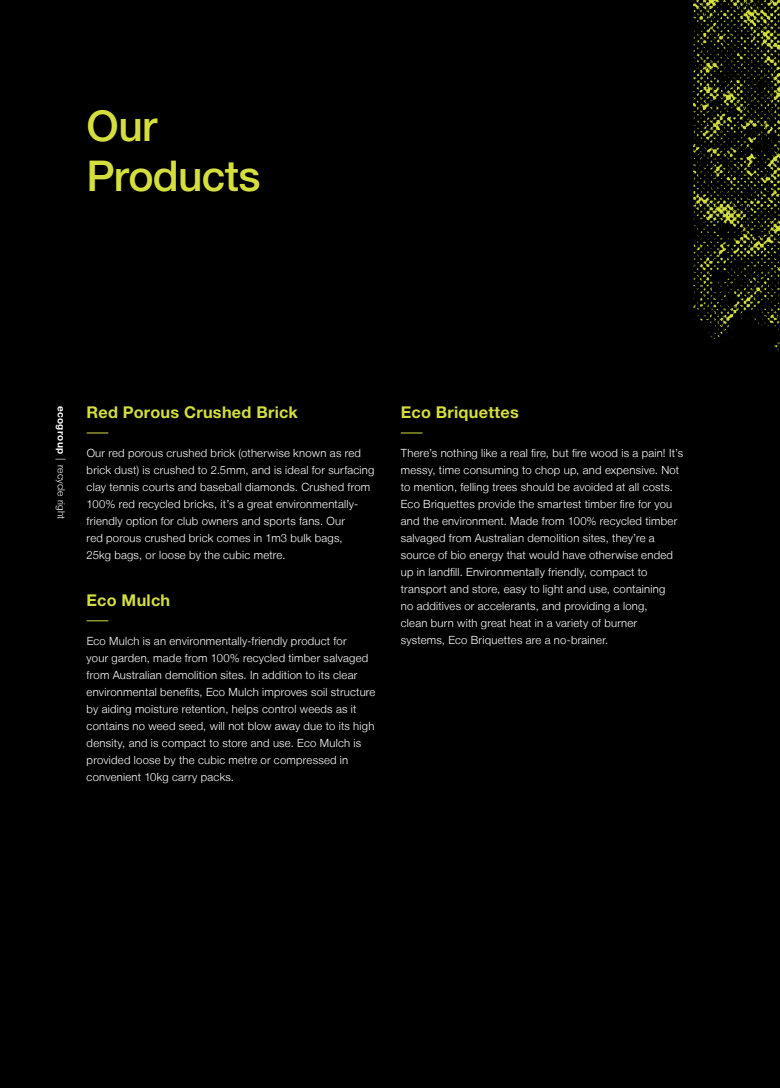
<style>
.page{position:relative;width:780px;height:1088px;background:#000}
.page>*{position:absolute;margin:0;border:0;box-sizing:border-box;transform-origin:0 0}
.Heading_2{font:500 42.5px/50.4px "Helvetica Neue LT Std";letter-spacing:-.015em;color:#d4df3e}
.Heading_3{font:700 16.25px "Helvetica Neue LT Std";letter-spacing:.015em;color:#d4df3e}
.Paragraphy_text_-_wh{font:300 11.25px/17px "Helvetica Neue LT";letter-spacing:.02em;color:#fff}
.t1{font:300 10px "Helvetica Neue LT";letter-spacing:.025em;color:#fff}
.s1{font-family:"Helvetica Neue LT Std";font-weight:700}
</style>
<div class="page">
<img style="left:693px;top:0;width:87px;height:351px">
<svg style="left:87px;top:433px;width:21px;height:1px"></svg>
<svg style="left:87px;top:620px;width:21px;height:1px"></svg>
<svg style="left:401px;top:433px;width:21px;height:1px"></svg>
<p class="Heading_2" style="left:87px;top:100px;width:175px">Our<br>Products</p>
<p class="t1" style="left:67px;top:406px;width:115px;rotate:90deg"><span class="s1">ecogroup</span> | recycle right</p>
<p class="Heading_3" style="left:87px;top:402px;width:213px">Red Porous Crushed Brick</p>
<p class="Paragraphy_text_-_wh" style="left:87px;top:444px;width:289px">Our red porous crushed brick (otherwise known as red brick dust) is crushed to 2.5mm, and is ideal for surfacing clay tennis courts and baseball diamonds. Crushed from 100% red recycled bricks, it’s a great environmentally&shy;friendly option for club owners and sports fans. Our<br>red porous crushed brick comes in 1m3 bulk bags,<br>25kg bags, or loose by the cubic metre.</p>
<p class="Heading_3" style="left:87px;top:590px;width:85px">Eco Mulch</p>
<p class="Paragraphy_text_-_wh" style="left:87px;top:632px;width:290px">Eco Mulch is an environmentally-friendly product for<br>your garden, made from 100% recycled timber salvaged from Australian demolition sites. In addition to its clear environmental benefits, Eco Mulch improves soil structure by aiding moisture retention, helps control weeds as it contains no weed seed, will not blow away due to its high density, and is compact to store and use. Eco Mulch is provided loose by the cubic metre or compressed in convenient 10kg carry packs.</p>
<p class="Heading_3" style="left:401px;top:402px;width:119px">Eco Briquettes</p>
<p class="Paragraphy_text_-_wh" style="left:401px;top:444px;width:284px">There’s nothing like a real fire, but fire wood is a pain! It’s messy, time consuming to chop up, and expensive. Not to mention, felling trees should be avoided at all costs.<br>Eco Briquettes provide the smartest timber fire for you and the environment. Made from 100% recycled timber salvaged from Australian demolition sites, they’re a source of bio energy that would have otherwise ended up in landfill. Environmentally friendly, compact to transport and store, easy to light and use, containing<br>no additives or accelerants, and providing a long,<br>clean burn with great heat in a variety of burner systems, Eco Briquettes are a no-brainer.</p>
</div>
